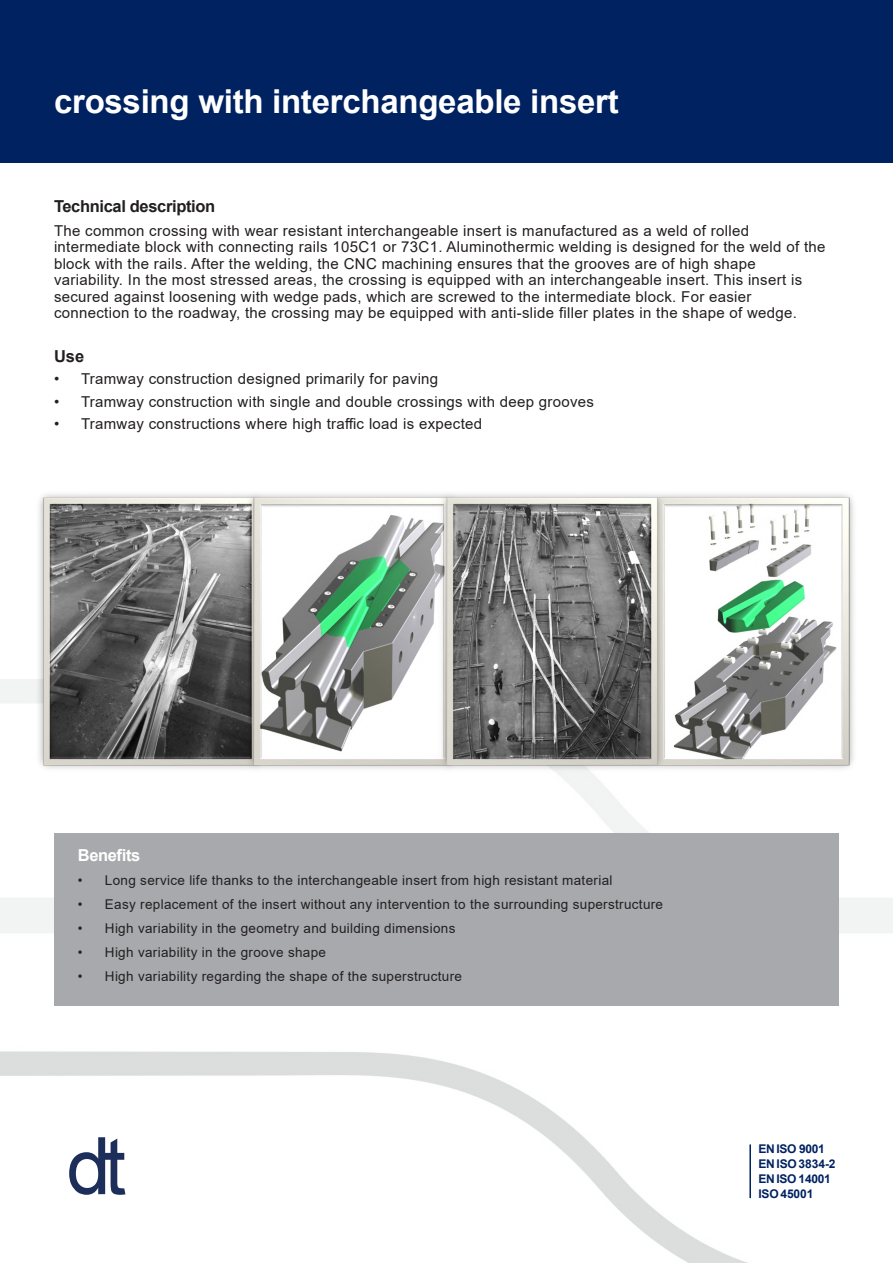
<style>
.page{position:relative;width:893px;height:1263px;background:#fff}
.page>*{position:absolute;margin:0;border:0;box-sizing:border-box;transform-origin:0 0}
.t1{font:700 33px "Arial";letter-spacing:-.01em;color:#fff}
.t2{font:700 16.5px "Arial";letter-spacing:-.02em;color:#231f20}
.t3{font:700 16.5px "Arial";letter-spacing:-.03em;color:#fff}
.t4{font:15px/16.5px "Arial";letter-spacing:.02em;color:#231f20}
.t5{font:13.5px "Arial";letter-spacing:.025em;color:#231f20}
.t6{font:700 12px/15px "Arial";letter-spacing:-.01em;color:#002261}
</style>
<div class="page">
<div style="left:0;top:0;width:893px;height:163px;background:#002261"></div>
<img style="left:0;top:679px;width:893px;height:584px">
<div style="left:54px;top:833px;width:785px;height:172px;background:#a7a9ac"></div>
<hr style="left:749px;top:1144px;width:2px;height:54px;background:#002261">
<img style="left:32px;top:493px;width:828px;height:282px">
<svg style="left:69px;top:1137px;width:56px;height:58px"></svg>
<h1 class="t1" style="left:54px;top:89px;width:566px">crossing with interchangeable insert</h1>
<p class="t2" style="left:54px;top:200px;width:163px">Technical description</p>
<p class="t4" style="left:54px;top:224px;width:773px">The common crossing with wear resistant interchangeable insert is manufactured as a weld of rolled intermediate block with connecting rails 105C1 or 73C1. Aluminothermic welding is designed for the weld of the block with the rails. After the welding, the CNC machining ensures that the grooves are of high shape variability. In the most stressed areas, the crossing is equipped with an interchangeable insert. This insert is secured against loosening with wedge pads, which are screwed to the intermediate block. For easier connection to the roadway, the crossing may be equipped with anti-slide filler plates in the shape of wedge.</p>
<p class="t2" style="left:54px;top:350px;width:32px">Use</p>
<p class="t4" style="left:54px;top:372px;width:386px">• Tramway construction designed primarily for paving</p>
<p class="t4" style="left:54px;top:395px;width:542px">• Tramway construction with single and double crossings with deep grooves</p>
<p class="t4" style="left:54px;top:417px;width:430px">• Tramway constructions where high traffic load is expected</p>
<p class="t3" style="left:78px;top:849px;width:64px">Benefits</p>
<p class="t5" style="left:78px;top:875px;width:536px">• Long service life thanks to the interchangeable insert from high resistant material</p>
<p class="t5" style="left:78px;top:899px;width:587px">• Easy replacement of the insert without any intervention to the surrounding superstructure</p>
<p class="t5" style="left:78px;top:923px;width:379px">• High variability in the geometry and building dimensions</p>
<p class="t5" style="left:78px;top:947px;width:250px">• High variability in the groove shape</p>
<p class="t5" style="left:78px;top:971px;width:386px">• High variability regarding the shape of the superstructure</p>
<p class="t6" style="left:758px;top:1142px;width:79px">EN ISO 9001<br>ENISO3834-2<br>EN ISO 14001<br>ISO45001</p>
</div>
